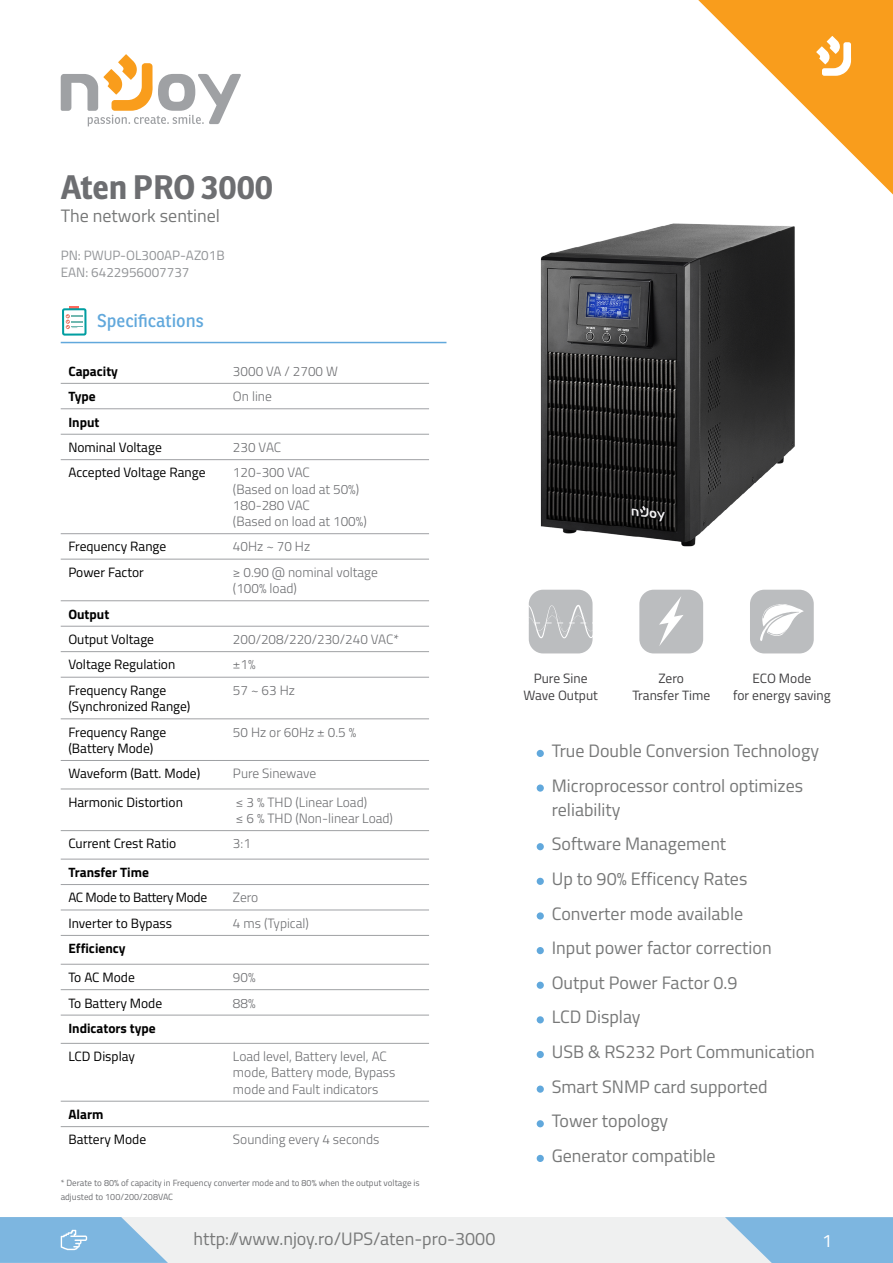
<style>
.page{position:relative;width:893px;height:1263px;background:#fff}
.page>*{position:absolute;margin:0;border:0;box-sizing:border-box;transform-origin:0 0}
.t1{font:700 33px "Ronnia";color:#6d6e71}
.t2{font:18px/34.7px "Titillium";color:#777878}
.t3{font:18px "Ronnia";color:#61a8dc}
.t4{font:18px "Titillium";color:#fff}
.t5{font:300 13.5px/16.2px "Titillium";color:#6d6e71}
.t6{font:13.5px/16.2px "Titillium";color:#000}
.t7{font:700 13.5px "Titillium";color:#000}
.t8{font:13.5px/16.5px "Titillium";color:#414042;text-align:center}
.t9{font:13.5px/17px "Titillium";color:#939598}
.t10{font:13.5px "Titillium";letter-spacing:-.025em;color:#000}
.t11{font:9px/13.5px "Titillium";color:#6d6e71}
</style>
<div class="page">
<div style="left:0;top:1217px;width:893px;height:46px;background:#eff0f0"></div>
<svg style="left:725px;top:1217px;width:168px;height:46px;background:#8dbee2"></svg>
<svg style="left:698px;top:0;width:195px;height:194px"></svg>
<hr style="left:61px;top:342px;width:385px;height:1px;background:#61a8dc">
<hr style="left:61px;top:383px;width:155px;height:1px;background:#9fa1a4">
<hr style="left:216px;top:383px;width:213px;height:1px;background:#9fa1a4">
<hr style="left:61px;top:408px;width:155px;height:1px;background:#9fa1a4">
<hr style="left:216px;top:408px;width:213px;height:1px;background:#9fa1a4">
<hr style="left:61px;top:434px;width:155px;height:1px;background:#9fa1a4">
<hr style="left:216px;top:434px;width:213px;height:1px;background:#9fa1a4">
<hr style="left:61px;top:459px;width:155px;height:1px;background:#9fa1a4">
<hr style="left:216px;top:459px;width:213px;height:1px;background:#9fa1a4">
<hr style="left:61px;top:533px;width:155px;height:1px;background:#9fa1a4">
<hr style="left:216px;top:533px;width:213px;height:1px;background:#9fa1a4">
<hr style="left:61px;top:559px;width:155px;height:1px;background:#9fa1a4">
<hr style="left:216px;top:559px;width:213px;height:1px;background:#9fa1a4">
<hr style="left:61px;top:600px;width:155px;height:1px;background:#9fa1a4">
<hr style="left:216px;top:600px;width:213px;height:1px;background:#9fa1a4">
<hr style="left:61px;top:626px;width:155px;height:1px;background:#9fa1a4">
<hr style="left:216px;top:626px;width:213px;height:1px;background:#9fa1a4">
<hr style="left:61px;top:651px;width:155px;height:1px;background:#9fa1a4">
<hr style="left:216px;top:651px;width:213px;height:1px;background:#9fa1a4">
<hr style="left:61px;top:677px;width:155px;height:1px;background:#9fa1a4">
<hr style="left:216px;top:677px;width:213px;height:1px;background:#9fa1a4">
<hr style="left:61px;top:718px;width:155px;height:1px;background:#9fa1a4">
<hr style="left:216px;top:718px;width:213px;height:1px;background:#9fa1a4">
<hr style="left:61px;top:760px;width:155px;height:1px;background:#9fa1a4">
<hr style="left:216px;top:760px;width:213px;height:1px;background:#9fa1a4">
<hr style="left:61px;top:789px;width:155px;height:1px;background:#9fa1a4">
<hr style="left:216px;top:789px;width:213px;height:1px;background:#9fa1a4">
<hr style="left:61px;top:1126px;width:155px;height:1px;background:#9fa1a4">
<hr style="left:216px;top:1126px;width:213px;height:1px;background:#9fa1a4">
<hr style="left:61px;top:1043px;width:155px;height:1px;background:#9fa1a4">
<hr style="left:216px;top:1043px;width:213px;height:1px;background:#9fa1a4">
<hr style="left:61px;top:830px;width:155px;height:1px;background:#9fa1a4">
<hr style="left:216px;top:830px;width:213px;height:1px;background:#9fa1a4">
<hr style="left:61px;top:859px;width:155px;height:1px;background:#9fa1a4">
<hr style="left:216px;top:859px;width:213px;height:1px;background:#9fa1a4">
<hr style="left:61px;top:884px;width:155px;height:1px;background:#9fa1a4">
<hr style="left:216px;top:884px;width:213px;height:1px;background:#9fa1a4">
<hr style="left:61px;top:909px;width:155px;height:1px;background:#9fa1a4">
<hr style="left:216px;top:909px;width:213px;height:1px;background:#9fa1a4">
<hr style="left:61px;top:935px;width:155px;height:1px;background:#9fa1a4">
<hr style="left:216px;top:935px;width:213px;height:1px;background:#9fa1a4">
<hr style="left:61px;top:964px;width:155px;height:1px;background:#9fa1a4">
<hr style="left:216px;top:964px;width:213px;height:1px;background:#9fa1a4">
<hr style="left:61px;top:989px;width:155px;height:1px;background:#9fa1a4">
<hr style="left:216px;top:989px;width:213px;height:1px;background:#9fa1a4">
<hr style="left:61px;top:1015px;width:155px;height:1px;background:#9fa1a4">
<hr style="left:216px;top:1015px;width:213px;height:1px;background:#9fa1a4">
<hr style="left:61px;top:1101px;width:155px;height:1px;background:#9fa1a4">
<hr style="left:216px;top:1101px;width:213px;height:1px;background:#9fa1a4">
<svg style="left:61px;top:54px;width:180px;height:72px"></svg>
<svg style="left:0;top:1217px;width:168px;height:46px;background:#8fbfe2"></svg>
<div style="left:62px;top:308px;width:25px;height:28px;border:2px solid #009ea1;border-radius:2px"></div>
<svg style="left:66px;top:306px;width:17px;height:23px"></svg>
<img style="left:540px;top:223px;width:255px;height:324px">
<div style="left:529px;top:590px;width:64px;height:63px;background:#bbbdbf;border-radius:14px"></div>
<div style="left:639px;top:590px;width:64px;height:63px;background:#bbbdbf;border-radius:14px"></div>
<div style="left:750px;top:590px;width:64px;height:63px;background:#bbbdbf;border-radius:14px"></div>
<svg style="left:528px;top:605px;width:65px;height:33px"></svg>
<svg style="left:760px;top:604px;width:44px;height:37px"></svg>
<svg style="left:659px;top:597px;width:24px;height:49px"></svg>
<div style="left:537px;top:750px;width:7px;height:7px;background:#61a8dc;border-radius:50%"></div>
<div style="left:537px;top:784px;width:7px;height:8px;background:#61a8dc;border-radius:50%"></div>
<div style="left:537px;top:843px;width:7px;height:7px;background:#61a8dc;border-radius:50%"></div>
<div style="left:537px;top:878px;width:7px;height:7px;background:#61a8dc;border-radius:50%"></div>
<div style="left:537px;top:912px;width:7px;height:7px;background:#61a8dc;border-radius:50%"></div>
<div style="left:537px;top:947px;width:7px;height:7px;background:#61a8dc;border-radius:50%"></div>
<div style="left:537px;top:982px;width:7px;height:7px;background:#61a8dc;border-radius:50%"></div>
<div style="left:537px;top:1016px;width:7px;height:7px;background:#61a8dc;border-radius:50%"></div>
<div style="left:537px;top:1051px;width:7px;height:7px;background:#61a8dc;border-radius:50%"></div>
<div style="left:537px;top:1085px;width:7px;height:8px;background:#61a8dc;border-radius:50%"></div>
<div style="left:537px;top:1120px;width:7px;height:7px;background:#61a8dc;border-radius:50%"></div>
<div style="left:537px;top:1155px;width:7px;height:7px;background:#61a8dc;border-radius:50%"></div>
<h1 class="t1" style="left:61px;top:166px;width:214px">Aten PRO 3000</h1>
<h2 class="t2" style="left:61px;top:197px;width:161px">The network sentinel</h2>
<p class="t9" style="left:61px;top:246px;width:165px">PN: PWUP-OL300AP-AZ01B<br>EAN: 6422956007737</p>
<h2 class="t3" style="left:97px;top:310px;width:108px">Specifications</h2>
<p class="t7" style="left:68px;top:361px;width:51px">Capacity</p>
<p class="t5" style="left:233px;top:362px;width:106px">3000 VA / 2700 W</p>
<p class="t7" style="left:68px;top:386px;width:29px">Type</p>
<p class="t5" style="left:233px;top:388px;width:40px">On line</p>
<p class="t7" style="left:68px;top:411px;width:33px">Input</p>
<p class="t6" style="left:68px;top:438px;width:95px">Nominal Voltage</p>
<p class="t5" style="left:233px;top:438px;width:50px">230 VAC</p>
<p class="t6" style="left:68px;top:464px;width:139px">Accepted Voltage Range</p>
<p class="t5" style="left:233px;top:464px;width:135px">120-300 VAC<br>(Based on load at 50%)<br>180-280 VAC<br>(Based on load at 100%)</p>
<p class="t6" style="left:68px;top:538px;width:99px">Frequency Range</p>
<p class="t5" style="left:233px;top:538px;width:79px">40Hz ~ 70 Hz</p>
<p class="t6" style="left:68px;top:563px;width:77px">Power Factor</p>
<p class="t5" style="left:233px;top:563px;width:146px">≥ 0.90 @ nominal voltage (100% load)</p>
<p class="t7" style="left:68px;top:603px;width:42px">Output</p>
<p class="t6" style="left:68px;top:630px;width:87px">Output Voltage</p>
<p class="t5" style="left:233px;top:630px;width:168px">200/208/220/230/240 VAC*</p>
<p class="t6" style="left:68px;top:656px;width:108px">Voltage Regulation</p>
<p class="t5" style="left:233px;top:656px;width:24px">±1%</p>
<p class="t6" style="left:68px;top:681px;width:124px">Frequency Range (Synchronized Range)</p>
<p class="t5" style="left:233px;top:681px;width:63px">57 ~ 63 Hz</p>
<p class="t6" style="left:68px;top:723px;width:99px">Frequency Range (Battery Mode)</p>
<p class="t5" style="left:233px;top:723px;width:125px">50 Hz or 60Hz ± 0.5 %</p>
<p class="t6" style="left:68px;top:765px;width:133px">Waveform (Batt. Mode)</p>
<p class="t5" style="left:233px;top:765px;width:85px">Pure Sinewave</p>
<p class="t6" style="left:68px;top:793px;width:116px">Harmonic Distortion</p>
<p class="t5" style="left:236px;top:793px;width:159px">≤ 3 % THD (Linear Load)<br>≤ 6 % THD (Non-linear Load)</p>
<p class="t6" style="left:68px;top:835px;width:109px">Current Crest Ratio</p>
<p class="t5" style="left:233px;top:835px;width:19px">3:1</p>
<p class="t7" style="left:68px;top:862px;width:82px">Transfer Time</p>
<p class="t10" style="left:68px;top:888px;width:140px">AC Mode to Battery Mode</p>
<p class="t5" style="left:233px;top:889px;width:27px">Zero</p>
<p class="t6" style="left:68px;top:914px;width:105px">Inverter to Bypass</p>
<p class="t5" style="left:233px;top:914px;width:77px">4 ms (Typical)</p>
<p class="t7" style="left:68px;top:938px;width:59px">Efficiency</p>
<p class="t6" style="left:68px;top:968px;width:68px">To AC Mode</p>
<p class="t5" style="left:233px;top:968px;width:24px">90%</p>
<p class="t6" style="left:68px;top:994px;width:95px">To Battery Mode</p>
<p class="t5" style="left:233px;top:994px;width:24px">88%</p>
<p class="t7" style="left:68px;top:1018px;width:89px">Indicators type</p>
<p class="t6" style="left:68px;top:1048px;width:68px">LCD Display</p>
<p class="t5" style="left:233px;top:1048px;width:164px">Load level, Battery level, AC mode, Battery mode, Bypass mode and Fault indicators</p>
<p class="t7" style="left:68px;top:1104px;width:37px">Alarm</p>
<p class="t6" style="left:68px;top:1131px;width:79px">Battery Mode</p>
<p class="t5" style="left:233px;top:1131px;width:148px">Sounding every 4 seconds</p>
<p class="t11" style="left:61px;top:1176px;width:360px">* Derate to 80% of capacity in Frequency converter mode and to 80% when the output voltage is adjusted to 100/200/208VAC</p>
<p class="t8" style="left:523px;top:669px;width:76px">Pure Sine<br>Wave Output</p>
<p class="t8" style="left:632px;top:669px;width:79px">Zero<br>Transfer Time</p>
<p class="t8" style="left:733px;top:669px;width:99px">ECO Mode<br>for energy saving</p>
<h2 class="t2" style="left:552px;top:732px;width:269px">True Double Conversion Technology<br>Microprocessor control optimizes</h2>
<p class="t2" style="left:552px;top:791px;width:265px">reliability<br>Software Management<br>Up to 90% Efficency Rates<br>Converter mode available<br>Input power factor correction<br>Output Power Factor 0.9<br>LCD Display<br>USB &amp; RS232 Port Communication<br>Smart SNMP card supported<br>Tower topology<br>Generator compatible</p>
<h2 class="t2" style="left:193px;top:1220px;width:303px">http://www.njoy.ro/UPS/aten-pro-3000</h2>
<h2 class="t4" style="left:822px;top:1227px;width:12px">1</h2>
</div>
